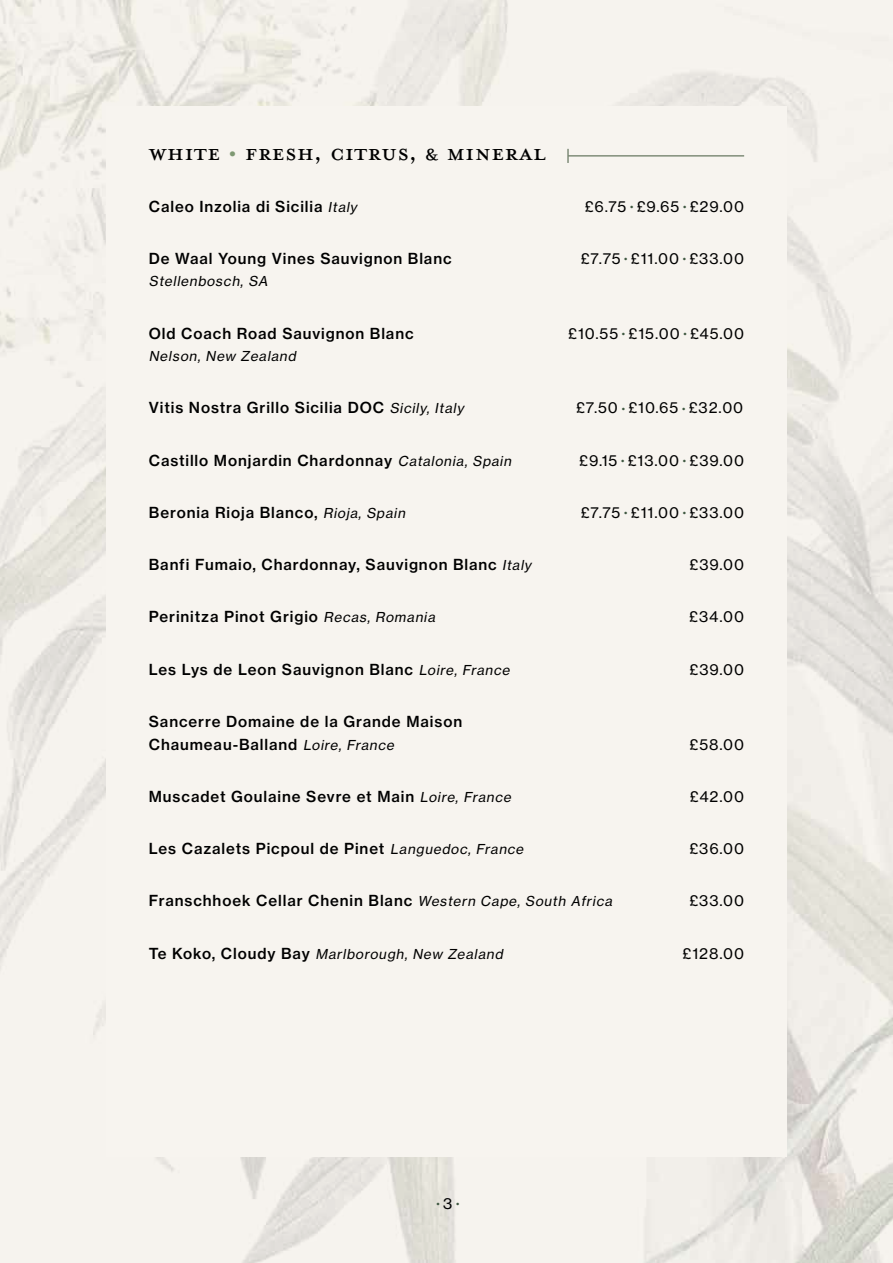
<style>
.page{position:relative;width:893px;height:1263px;background:#fff}
.page>*{position:absolute;margin:0;border:0;box-sizing:border-box;transform-origin:0 0}
.t1{font:33px "Mrs Eaves All Petite Caps";color:#000}
.t2{font:15px/22.5px "N Haas Grotesk TX Pro 65 Md";letter-spacing:.06em;color:#000}
.t3{font:15px "N Haas Grotesk TX Pro 55 Rg";letter-spacing:.06em;color:#000}
.t4{font:italic 13.5px "N Haas Grotesk TX Pro 55 Rg";color:#000}
.t5{font:9px "N Haas Grotesk TX Pro 65 Md";color:#3e5740}
.s1{color:#7f9973}
.s2{font-family:"N Haas Grotesk TX Pro 55 Rg";font-style:italic;font-size:13.5px}
.s3{font-family:"N Haas Grotesk TX Pro 65 Md";font-size:9px;color:#3e5740}
.s4{font-family:"N Haas Grotesk TX Pro 65 Md";font-style:normal;font-size:15px}
.s5{font-family:"N Haas Grotesk TX Pro 55 Rg";font-size:15px;color:#000}
</style>
<div class="page">
<img style="left:0;top:0;width:893px;height:1263px">
<div style="left:106px;top:106px;width:681px;height:1051px;background:#f7f4ef"></div>
<hr style="left:568px;top:155px;width:176px;height:1px;background:#45593f">
<svg style="left:568px;top:149px;width:1px;height:14px"></svg>
<h1 class="t1" style="left:149px;top:137px;width:398px">WHITE <span class="s1">•</span> FRESH, CITRUS, &amp; MINERAL</h1>
<p class="t2" style="left:149px;top:195px;width:213px">Caleo Inzolia di Sicilia <span class="s2">Italy</span></p>
<p class="t3" style="left:585px;top:197px;width:161px">£6.75 <span class="s3">•</span> £9.65 <span class="s3">•</span> £29.00</p>
<p class="t2" style="left:149px;top:247px;width:304px">De Waal Young Vines Sauvignon Blanc</p>
<p class="t3" style="left:581px;top:249px;width:165px">£7.75 <span class="s3">•</span> £11.00 <span class="s3">•</span> £33.00</p>
<p class="t4" style="left:149px;top:273px;width:123px">Stellenbosch, SA</p>
<p class="t2" style="left:149px;top:322px;width:266px">Old Coach Road Sauvignon Blanc</p>
<p class="t3" style="left:568px;top:324px;width:177px">£10.55 <span class="s3">•</span> £15.00 <span class="s3">•</span> £45.00</p>
<p class="t4" style="left:149px;top:348px;width:151px">Nelson, New Zealand</p>
<p class="t2" style="left:149px;top:397px;width:319px">Vitis Nostra Grillo Sicilia DOC <span class="s2">Sicily, Italy</span></p>
<p class="t3" style="left:576px;top:399px;width:169px">£7.50 <span class="s3">•</span> £10.65 <span class="s3">•</span> £32.00</p>
<p class="t2" style="left:149px;top:449px;width:367px">Castillo Monjardin Chardonnay <span class="s2">Catalonia, Spain</span></p>
<p class="t3" style="left:579px;top:451px;width:166px">£9.15 <span class="s3">•</span> £13.00 <span class="s3">•</span> £39.00</p>
<p class="t2" style="left:149px;top:501px;width:261px">Beronia Rioja Blanco, <span class="s2">Rioja, Spain</span></p>
<p class="t3" style="left:581px;top:503px;width:165px">£7.75 <span class="s3">•</span> £11.00 <span class="s3">•</span> £33.00</p>
<p class="t2" style="left:149px;top:553px;width:387px">Banfi Fumaio, Chardonnay, Sauvignon Blanc <span class="s2">Italy</span></p>
<p class="t3" style="left:690px;top:555px;width:56px">£39.00</p>
<p class="t2" style="left:149px;top:606px;width:290px">Perinitza Pinot Grigio <span class="s2">Recas, Romania</span></p>
<p class="t3" style="left:689px;top:608px;width:56px">£34.00</p>
<p class="t2" style="left:149px;top:658px;width:365px">Les Lys de Leon Sauvignon Blanc <span class="s2">Loire, France</span></p>
<p class="t3" style="left:690px;top:660px;width:56px">£39.00</p>
<p class="t2" style="left:149px;top:710px;width:315px">Sancerre Domaine de la Grande Maison<br>Chaumeau-Balland <span class="s2">Loire, France</span></p>
<p class="t3" style="left:690px;top:735px;width:56px">£58.00</p>
<p class="t2" style="left:149px;top:785px;width:366px">Muscadet Goulaine Sevre et Main <span class="s2">Loire, France</span></p>
<p class="t3" style="left:690px;top:787px;width:56px">£42.00</p>
<p class="t2" style="left:149px;top:837px;width:379px">Les Cazalets Picpoul de Pinet <span class="s2">Languedoc, France</span></p>
<p class="t3" style="left:689px;top:839px;width:56px">£36.00</p>
<p class="t2" style="left:149px;top:889px;width:468px">Franschhoek Cellar Chenin Blanc <span class="s2">Western Cape, South Africa</span></p>
<p class="t3" style="left:689px;top:892px;width:56px">£33.00</p>
<p class="t4" style="left:149px;top:945px;width:358px"><span class="s4">Te Ko ko , C l o u d y B a y</span> Marlborough, New Zealand</p>
<p class="t3" style="left:683px;top:944px;width:63px">£128.00</p>
<p class="t5" style="left:436px;top:1198px;width:24px">• <span class="s5">3</span> •</p>
</div>
